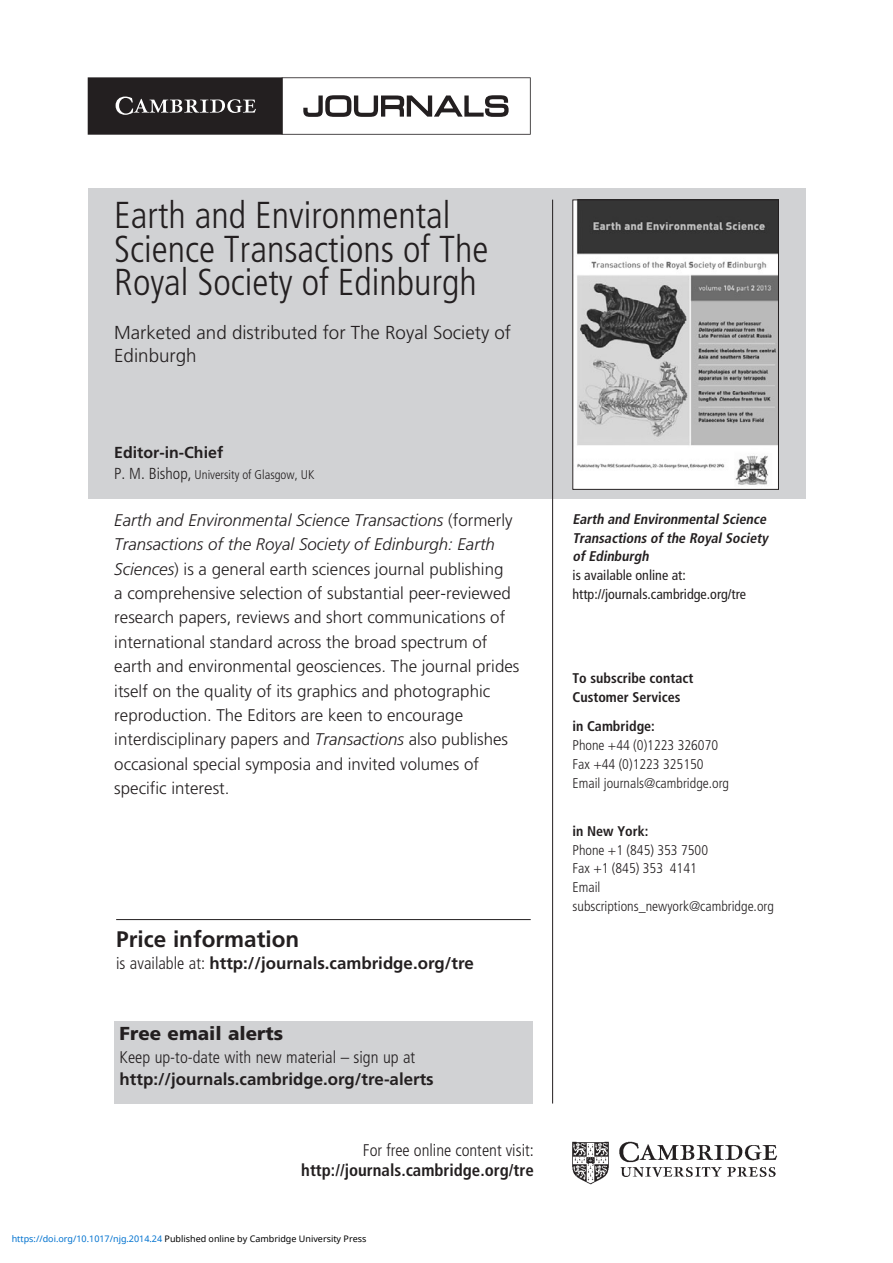
<style>
.page{position:relative;width:893px;height:1263px;background:#fff}
.page>*{position:absolute;margin:0;border:0;box-sizing:border-box;transform-origin:0 0}
.t1{font:300 condensed 37.5px/33.8px "Frutiger LT Std";color:#231f20}
.t2{font:700 22.5px "Frutiger LT Std";color:#231f20}
.t3{font:300 18.75px/22.5px "Frutiger LT Std";color:#231f20}
.t4{font:900 18.75px "Frutiger LT Std";color:#231f20}
.t5{font:300 16.8px/24.3px "Frutiger LT Std";color:#231f20}
.t6{font:700 16.8px/22.5px "Frutiger LT Std";color:#231f20}
.t7{font:700 condensed 16.8px/20.5px "Frutiger LT Std";color:#231f20;text-align:right}
.t8{font:700 15.9px "Frutiger LT Std";color:#231f20}
.t9{font:300 condensed 14.1px/18.8px "Frutiger LT Std";color:#231f20}
.t10{font:italic 700 condensed 14.1px/18.8px "Frutiger LT Std";color:#231f20}
.t11{font:700 condensed 14.1px/18.8px "Frutiger LT Std";color:#231f20}
.t12{font:300 condensed 12.6px "Frutiger LT Std";color:#231f20}
.t13{font:9px "Noto Sans";color:#000}
.s1{font-size:15.9px}
.s2{font-style:italic}
.s3{font-weight:300;font-stretch:condensed}
.s4{font-weight:300}
.s5{color:#0172cf}
.s6{font-weight:400;font-style:normal}
.s7{font-weight:700}
</style>
<div class="page">
<div style="left:88px;top:188px;width:717px;height:311px;background:#d1d2d4"></div>
<hr style="left:552px;top:200px;width:1px;height:903px;background:#231f20">
<img style="left:572px;top:1141px;width:206px;height:44px">
<svg style="left:88px;top:77px;width:443px;height:58px"></svg>
<img style="left:574px;top:202px;width:203px;height:286px">
<div style="left:572px;top:200px;width:207px;height:290px;border:1px solid #231f20"></div>
<div style="left:114px;top:1021px;width:419px;height:82px;background:#d1d2d4"></div>
<hr style="left:116px;top:919px;width:415px;height:1px;background:#231f20">
<p class="t1" style="left:114px;top:200px;width:376px">Earth and Environmental<br>Science Transactions of The<br>Royal Society of Edinburgh</p>
<p class="t3" style="left:114px;top:322px;width:398px">Marketed and distributed for The Royal Society of<br>Edinburgh</p>
<p class="t8" style="left:114px;top:445px;width:110px">Editor-in-Chief</p>
<p class="t12" style="left:114px;top:469px;width:202px"><span class="s1">P. M. Bishop,</span> University of Glasgow, UK</p>
<p class="t5" style="left:114px;top:509px;width:407px"><span class="s2">Earth and Environmental Science Transactions</span> (formerly <span class="s2">Transactions of the Royal Society of Edinburgh: Earth Sciences</span>) is a general earth sciences journal publishing<br>a comprehensive selection of substantial peer-reviewed research papers, reviews and short communications of international standard across the broad spectrum of earth and environmental geosciences. The journal prides itself on the quality of its graphics and photographic reproduction. The Editors are keen to encourage interdisciplinary papers and <span class="s2">Transactions</span> also publishes occasional special symposia and invited volumes of specific interest.</p>
<p class="t2" style="left:116px;top:928px;width:185px">Price information</p>
<p class="t6" style="left:116px;top:953px;width:359px"><span class="s3">is available at:</span> http://journals.cambridge.org/tre</p>
<p class="t4" style="left:120px;top:1023px;width:165px">Free email alerts</p>
<p class="t6" style="left:120px;top:1046px;width:316px"><span class="s3">Keep up-to-date with new material – sign up at </span>http://journals.cambridge.org/tre-alerts</p>
<p class="t7" style="left:301px;top:1140px;width:234px"><span class="s4">For free online content visit: </span>http://journals.cambridge.org/tre</p>
<p class="t13" style="left:12px;top:1232px;width:356px"><span class="s5">https://doi.org/10.1017/njg.2014.24</span> Published online by Cambridge University Press</p>
<p class="t10" style="left:572px;top:510px;width:198px">Earth and Environmental Science<br>Transactions of the Royal Society of Edinburgh<br><span class="s6">is available online at: http://journals.cambridge.org/tre</span></p>
<p class="t11" style="left:572px;top:670px;width:122px">To subscribe contact<br>Customer Services</p>
<p class="t9" style="left:572px;top:718px;width:158px"><span class="s7">in Cambridge:<br></span>Phone +44 (0)1223 326070<br>Fax +44 (0)1223 325150<br>Email journals@cambridge.org</p>
<p class="t9" style="left:572px;top:822px;width:203px"><span class="s7">in New York:<br></span>Phone +1 (845) 353 7500<br>Fax +1 (845) 353 4141<br>Email subscriptions_newyork@cambridge.org</p>
</div>
